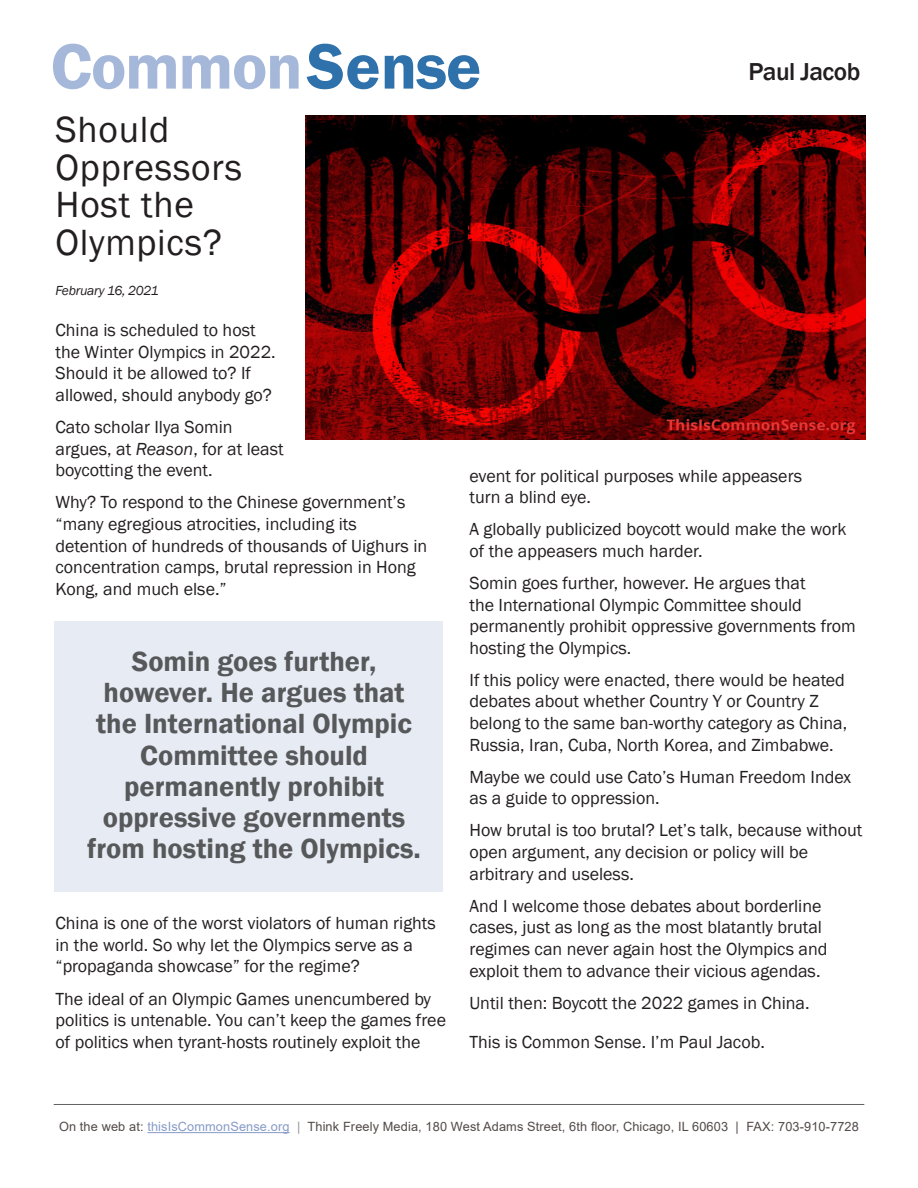
<style>
.page{position:relative;width:918px;height:1188px;background:#fff}
.page>*{position:absolute;margin:0;border:0;box-sizing:border-box;transform-origin:0 0}
.t1{font:600 66.45px "Franklin Gothic";letter-spacing:-.02em;color:#a6b8d9}
.t2{font:37.5px/37.5px "Franklin Gothic";letter-spacing:.02em;color:#231f20}
.t3{font:600 28.5px/31.2px "Franklin Gothic";color:#57585a;text-align:center}
.t4{font:500 25.2px "Franklin Gothic";letter-spacing:-.02em;color:#231f20}
.t5{font:18px/21.6px "Franklin Gothic";color:#231f20}
.t6{font:italic 13.5px "Franklin Gothic";letter-spacing:-.02em;color:#231f20}
.t7{font:12.75px "Arial";letter-spacing:.01em;color:#524a47}
.s1{color:#2f71ab}
.s2{font-style:italic}
.s3{color:#879bc7}
.s4{color:#939598}
</style>
<div class="page">
<hr style="left:147px;top:1132px;width:143px;height:1px;background:#879bc7">
<img style="left:305px;top:115px;width:561px;height:325px">
<hr style="left:54px;top:1104px;width:810px;height:1px;background:#636366">
<div style="left:54px;top:621px;width:388px;height:270px;background:#e7ebf4"></div>
<p class="t1" style="left:51px;top:25px;width:432px">Common<span class="s1">Sense</span></p>
<p class="t4" style="left:748px;top:56px;width:113px">Paul Jacob</p>
<p class="t2" style="left:56px;top:112px;width:188px">Should<br>Oppressors<br>Host the<br>Olympics?</p>
<p class="t6" style="left:56px;top:282px;width:105px">February 16, 2021</p>
<p class="t5" style="left:56px;top:320px;width:222px">China is scheduled to host the Winter Olympics in 2022.<br>Should it be allowed to? If allowed, should anybody go?</p>
<p class="t5" style="left:56px;top:417px;width:230px">Cato scholar Ilya Somin argues, at <span class="s2">Reason</span>, for at least boycotting the event.</p>
<p class="t5" style="left:56px;top:492px;width:373px">Why? To respond to the Chinese government’s “many egregious atrocities, including its detention of hundreds of thousands of Uighurs in concentration camps, brutal repression in Hong Kong, and much else.”</p>
<p class="t3" style="left:87px;top:646px;width:335px">Somin goes further, however. He argues that the International Olympic<br>Committee should permanently prohibit oppressive governments from hosting the Olympics.</p>
<p class="t5" style="left:56px;top:913px;width:382px">China is one of the worst violators of human rights in the world. So why let the Olympics serve as a “propaganda showcase” for the regime?</p>
<p class="t5" style="left:56px;top:988px;width:392px">The ideal of an Olympic Games unencumbered by politics is untenable. You can’t keep the games free of politics when tyrant-hosts routinely exploit the</p>
<p class="t5" style="left:470px;top:465px;width:334px">event for political purposes while appeasers turn a blind eye.</p>
<p class="t5" style="left:470px;top:519px;width:378px">A globally publicized boycott would make the work of the appeasers much harder.</p>
<p class="t5" style="left:470px;top:572px;width:388px">Somin goes further, however. He argues that<br>the International Olympic Committee should permanently prohibit oppressive governments from hosting the Olympics.</p>
<p class="t5" style="left:470px;top:669px;width:379px">If this policy were enacted, there would be heated debates about whether Country Y or Country Z belong to the same ban-worthy category as China, Russia, Iran, Cuba, North Korea, and Zimbabwe.</p>
<p class="t5" style="left:470px;top:766px;width:383px">Maybe we could use Cato’s Human Freedom Index as a guide to oppression.</p>
<p class="t5" style="left:470px;top:820px;width:394px">How brutal is too brutal? Let’s talk, because without open argument, any decision or policy will be arbitrary and useless.</p>
<p class="t5" style="left:470px;top:895px;width:360px">And I welcome those debates about borderline cases, just as long as the most blatantly brutal regimes can never again host the Olympics and exploit them to advance their vicious agendas.</p>
<p class="t5" style="left:470px;top:992px;width:342px">Until then: Boycott the 2022 games in China.</p>
<p class="t5" style="left:470px;top:1031px;width:297px">This is Common Sense. I’m Paul Jacob.</p>
<p class="t7" style="left:59px;top:1118px;width:801px">On the web at: <span class="s3">thisIsCommonSense.org</span> <span class="s4">|</span> Think Freely Media, 180 West Adams Street, 6th floor, Chicago, IL 60603 | FAX: 703-910-7728</p>
</div>
